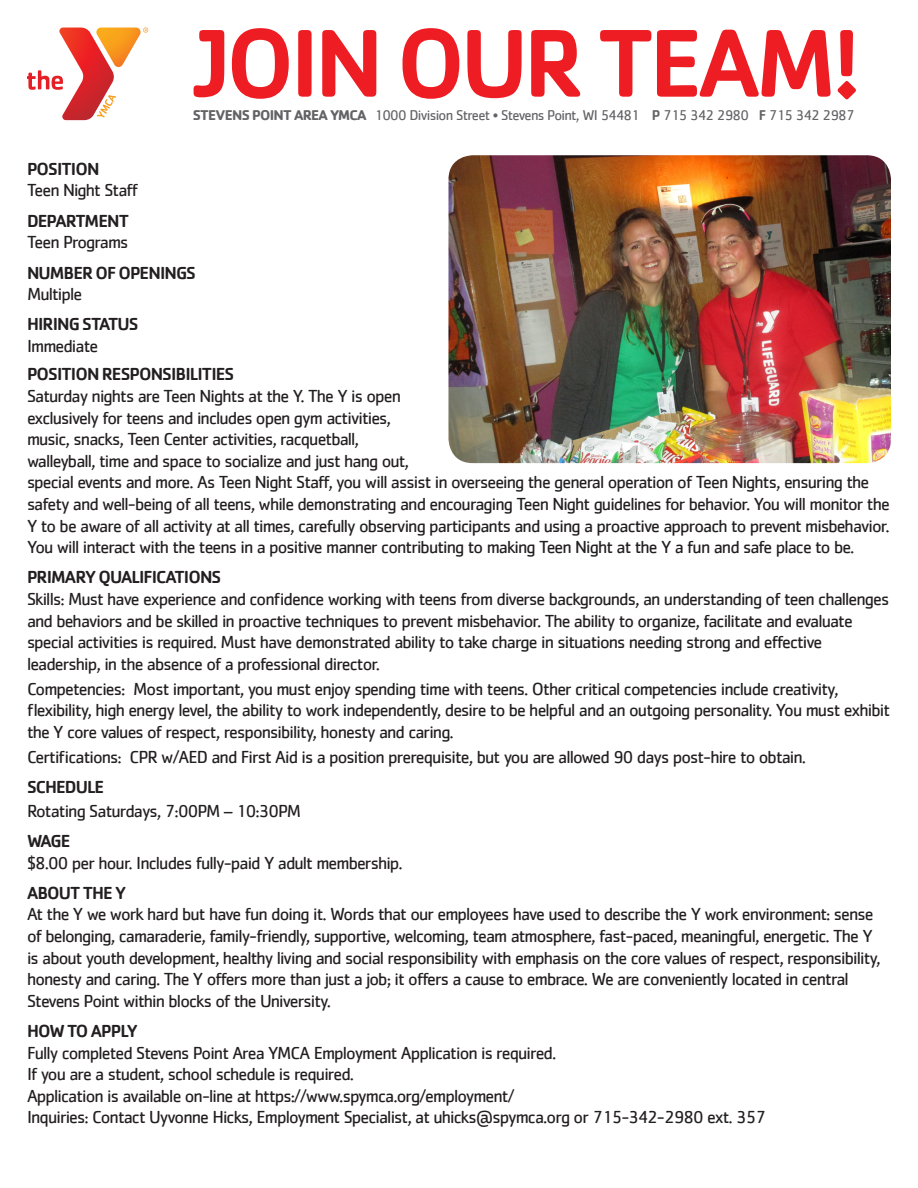
<style>
.page{position:relative;width:918px;height:1188px;background:#fff}
.page>*{position:absolute;margin:0;border:0;box-sizing:border-box;transform-origin:0 0}
.Paragraph_Style_1{font:18px/21.6px "Cachet";letter-spacing:-.05em;color:#231f20}
.Paragraph_Style_1-2{font:500 18px "Cachet";letter-spacing:-.05em;color:#231f20}
.t1{font:14.7px "Cachet";letter-spacing:-.05em;color:#636366}
.s1{font-weight:700}
.s2{font-weight:500}
</style>
<div class="page">
<svg style="left:194px;top:28px;width:662px;height:71px"></svg>
<svg style="left:27px;top:28px;width:121px;height:92px"></svg>
<img style="left:448px;top:155px;width:443px;height:308px">
<p class="t1" style="left:193px;top:107px;width:663px"><span class="s1">STEVENS POINT AREA YMCA</span> 1000 Division Street • Stevens Point, WI 54481 <span class="s2">P</span> 715 342 2980 <span class="s2">F</span> 715 342 2987</p>
<p class="Paragraph_Style_1-2" style="left:27px;top:158px;width:74px">POSITION</p>
<p class="Paragraph_Style_1" style="left:27px;top:179px;width:113px">Teen Night Staff</p>
<p class="Paragraph_Style_1-2" style="left:27px;top:210px;width:103px">DEPARTMENT</p>
<p class="Paragraph_Style_1" style="left:27px;top:231px;width:103px">Teen Programs</p>
<p class="Paragraph_Style_1-2" style="left:27px;top:261px;width:171px">NUMBER OF OPENINGS</p>
<p class="Paragraph_Style_1" style="left:27px;top:283px;width:57px">Multiple</p>
<p class="Paragraph_Style_1-2" style="left:27px;top:313px;width:113px">HIRING STATUS</p>
<p class="Paragraph_Style_1" style="left:27px;top:335px;width:73px">Immediate</p>
<p class="Paragraph_Style_1-2" style="left:27px;top:363px;width:209px">POSITION RESPONSIBILITIES</p>
<p class="Paragraph_Style_1" style="left:27px;top:385px;width:864px">Saturday nights are Teen Nights at the Y. The Y is open<br>exclusively for teens and includes open gym activities,<br>music, snacks, Teen Center activities, racquetball,<br>walleyball, time and space to socialize and just hang out,<br>special events and more. As Teen Night Staff, you will assist in overseeing the general operation of Teen Nights, ensuring the safety and well-being of all teens, while demonstrating and encouraging Teen Night guidelines for behavior. You will monitor the Y to be aware of all activity at all times, carefully observing participants and using a proactive approach to prevent misbehavior.<br>You will interact with the teens in a positive manner contributing to making Teen Night at the Y a fun and safe place to be.</p>
<p class="Paragraph_Style_1-2" style="left:27px;top:566px;width:196px">PRIMARY QUALIFICATIONS</p>
<p class="Paragraph_Style_1" style="left:27px;top:588px;width:864px">Skills: Must have experience and confidence working with teens from diverse backgrounds, an understanding of teen challenges and behaviors and be skilled in proactive techniques to prevent misbehavior. The ability to organize, facilitate and evaluate special activities is required. Must have demonstrated ability to take charge in situations needing strong and effective leadership, in the absence of a professional director.</p>
<p class="Paragraph_Style_1" style="left:27px;top:677px;width:865px">Competencies: Most important, you must enjoy spending time with teens. Other critical competencies include creativity, flexibility, high energy level, the ability to work independently, desire to be helpful and an outgoing personality. You must exhibit the Y core values of respect, responsibility, honesty and caring.</p>
<p class="Paragraph_Style_1" style="left:27px;top:746px;width:781px">Certifications: CPR w/AED and First Aid is a position prerequisite, but you are allowed 90 days post-hire to obtain.</p>
<p class="Paragraph_Style_1-2" style="left:27px;top:776px;width:79px">SCHEDULE</p>
<p class="Paragraph_Style_1" style="left:27px;top:800px;width:276px">Rotating Saturdays, 7:00PM – 10:30PM</p>
<p class="Paragraph_Style_1-2" style="left:27px;top:830px;width:45px">WAGE</p>
<p class="Paragraph_Style_1" style="left:27px;top:851px;width:377px">$8.00 per hour. Includes fully-paid Y adult membership.</p>
<p class="Paragraph_Style_1-2" style="left:27px;top:882px;width:101px">ABOUT THE Y</p>
<p class="Paragraph_Style_1" style="left:27px;top:903px;width:855px">At the Y we work hard but have fun doing it. Words that our employees have used to describe the Y work environment: sense of belonging, camaraderie, family-friendly, supportive, welcoming, team atmosphere, fast-paced, meaningful, energetic. The Y is about youth development, healthy living and social responsibility with emphasis on the core values of respect, responsibility, honesty and caring. The Y offers more than just a job; it offers a cause to embrace. We are conveniently located in central Stevens Point within blocks of the University.</p>
<p class="Paragraph_Style_1-2" style="left:27px;top:1020px;width:113px">HOW TO APPLY</p>
<p class="Paragraph_Style_1" style="left:27px;top:1041px;width:531px">Fully completed Stevens Point Area YMCA Employment Application is required.</p>
<p class="Paragraph_Style_1" style="left:27px;top:1063px;width:489px">If you are a student, school schedule is required.<br>Application is available on-line at https://www.spymca.org/employment/</p>
<p class="Paragraph_Style_1" style="left:27px;top:1106px;width:741px">Inquiries: Contact Uyvonne Hicks, Employment Specialist, at uhicks@spymca.org or 715-342-2980 ext. 357</p>
</div>
